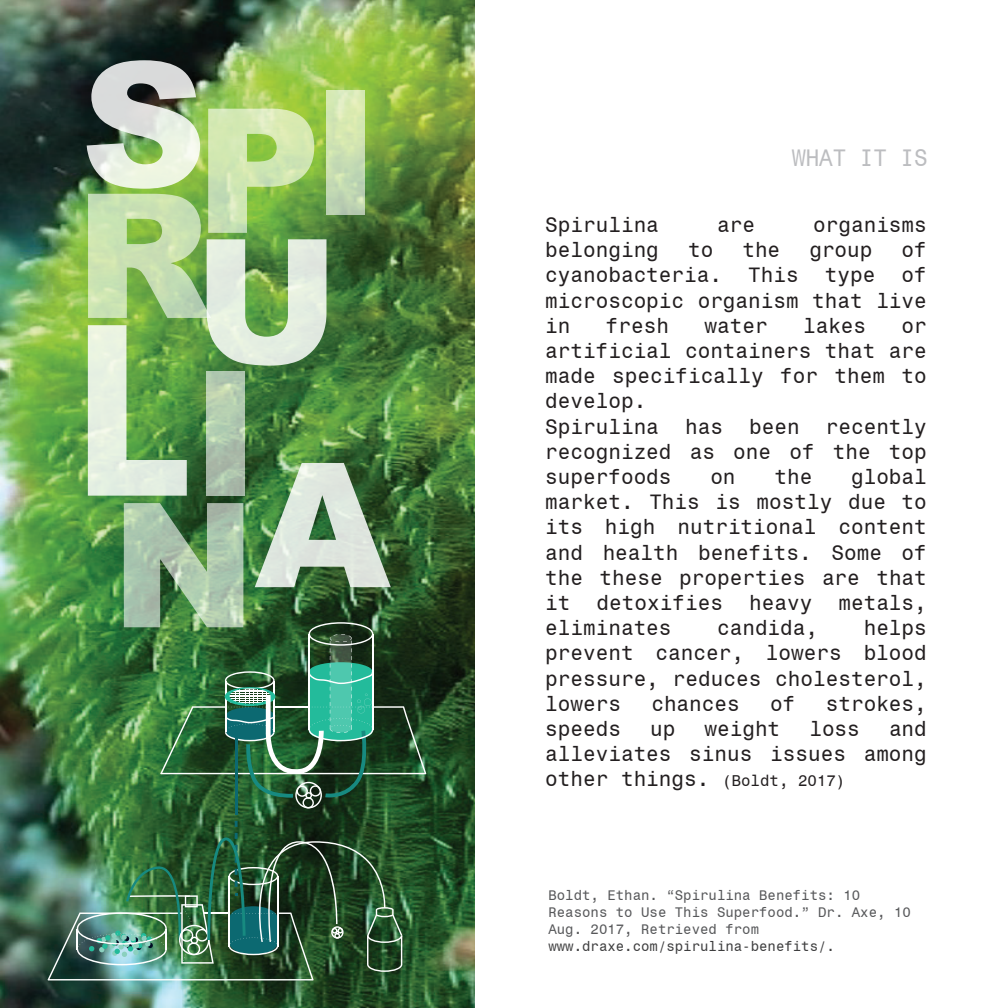
<style>
.page{position:relative;width:1008px;height:1008px;background:#fff}
.page>*{position:absolute;margin:0;border:0;box-sizing:border-box;transform-origin:0 0}
.t1{font:24.15px "Monospace 821 BT";color:#bcbdc0;scale:.94 1}
.t2{font:21px/25.2px "Monospace 821 BT";color:#231f20;text-align:justify}
.t3{font:14px/16.8px "Monospace 821 BT";color:#57585a}
.t4{font:14px "Monospace 821 BT";color:#3e3e3f}
.s1{font-size:15.75px}
</style>
<div class="page">
<img style="left:0;top:0;width:474px;height:1008px">
<img style="left:87px;top:60px;width:339px;height:755px">
<svg style="left:235px;top:821px;width:3px;height:6px"></svg>
<img style="left:48px;top:833px;width:354px;height:147px">
<p class="t1" style="left:792px;top:142px;width:146px">WHAT IT IS</p>
<p class="t2" style="left:545px;top:212px;width:115px">Spirulina</p>
<p class="t2" style="left:717px;top:212px;width:39px">are</p>
<p class="t2" style="left:813px;top:212px;width:115px">organisms</p>
<p class="t2" style="left:545px;top:237px;width:115px">belonging</p>
<p class="t2" style="left:688px;top:237px;width:27px">to</p>
<p class="t2" style="left:742px;top:237px;width:39px">the</p>
<p class="t2" style="left:809px;top:237px;width:65px">group</p>
<p class="t2" style="left:545px;top:237px;width:383px;text-indent:356px">of cyanobacteria. This type of microscopic organism that live in</p>
<p class="t2" style="left:606px;top:313px;width:65px">fresh</p>
<p class="t2" style="left:704px;top:313px;width:65px">water</p>
<p class="t2" style="left:803px;top:313px;width:65px">lakes</p>
<p class="t2" style="left:545px;top:313px;width:383px;text-align:left;text-indent:356px">or artificial containers that are made specifically for them to develop.<br>Spirulina has been recently recognized as one of the top superfoods</p>
<p class="t2" style="left:545px;top:464px;width:383px;text-indent:306px">global market. This is mostly due to its high nutritional content and health benefits. Some of the these properties are that it detoxifies heavy metals, eliminates</p>
<p class="t2" style="left:710px;top:464px;width:27px">on</p>
<p class="t2" style="left:774px;top:464px;width:39px">the</p>
<p class="t2" style="left:545px;top:615px;width:383px;text-indent:319px">helps prevent cancer, lowers blood pressure, reduces cholesterol, lowers</p>
<p class="t2" style="left:717px;top:615px;width:103px">candida,</p>
<p class="t2" style="left:651px;top:691px;width:90px">chances</p>
<p class="t2" style="left:770px;top:691px;width:27px">of</p>
<p class="t2" style="left:826px;top:691px;width:103px">strokes,</p>
<p class="t2" style="left:545px;top:716px;width:383px;text-indent:344px">and alleviates sinus issues among other things. <span class="s1">(Boldt, 2017)</span></p>
<p class="t2" style="left:545px;top:716px;width:77px">speeds</p>
<p class="t2" style="left:650px;top:716px;width:27px">up</p>
<p class="t2" style="left:704px;top:716px;width:77px">weight</p>
<p class="t2" style="left:809px;top:716px;width:52px">loss</p>
<p class="t3" style="left:548px;top:887px;width:364px">Boldt, Ethan. “Spirulina Benefits: 10<br>Reasons to Use This Superfood.” Dr. Axe, 10<br>Aug. 2017, Retrieved from</p>
<p class="t4" style="left:548px;top:937px;width:288px">www.draxe.com/spirulina-benefits/.</p>
</div>
